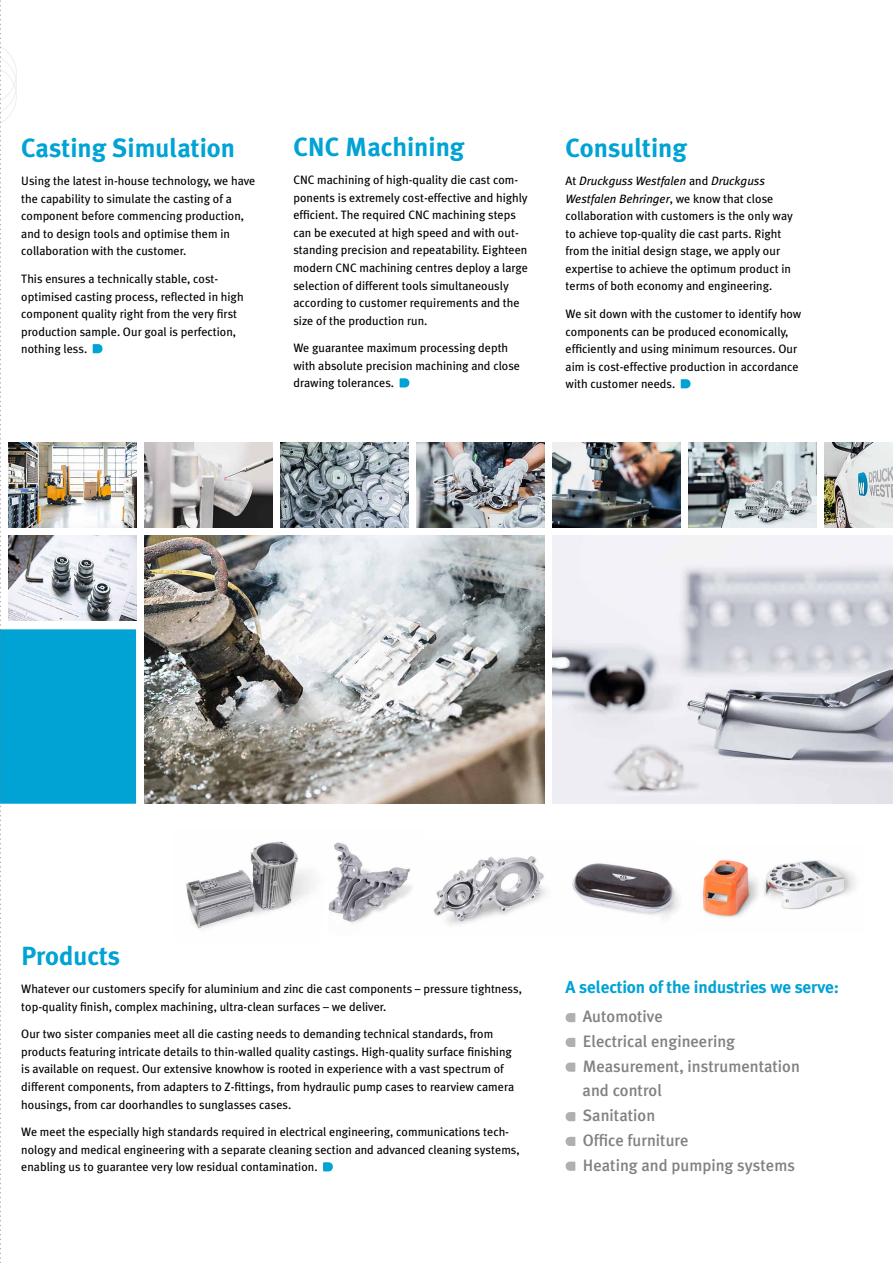
<style>
.page{position:relative;width:893px;height:1263px;background:#fff}
.page>*{position:absolute;margin:0;border:0;box-sizing:border-box;transform-origin:0 0}
.t1{font:700 26.25px "Meta Plus";color:#00a3d4}
.t2{font:700 17.25px "Meta Plus";letter-spacing:-.01em;color:#00a3d4}
.t3{font:500 16.5px/24.8px "Meta Plus";color:#818281}
.t4{font:12.15px/17.5px "Meta Plus";color:#000}
.s1{font-style:italic}
</style>
<div class="page">
<img style="left:145px;top:442px;width:127px;height:85px">
<img style="left:281px;top:442px;width:127px;height:85px">
<img style="left:417px;top:442px;width:127px;height:85px">
<img style="left:553px;top:442px;width:127px;height:85px">
<img style="left:689px;top:442px;width:127px;height:85px">
<img style="left:825px;top:442px;width:68px;height:85px">
<img style="left:145px;top:536px;width:399px;height:268px">
<img style="left:553px;top:536px;width:340px;height:268px">
<svg style="left:400px;top:378px;width:9px;height:9px"></svg>
<svg style="left:681px;top:379px;width:10px;height:9px"></svg>
<svg style="left:323px;top:1162px;width:10px;height:9px"></svg>
<svg style="left:565px;top:1013px;width:10px;height:9px"></svg>
<svg style="left:565px;top:1038px;width:10px;height:9px"></svg>
<svg style="left:565px;top:1062px;width:10px;height:10px"></svg>
<svg style="left:565px;top:1112px;width:10px;height:9px"></svg>
<svg style="left:565px;top:1137px;width:10px;height:9px"></svg>
<svg style="left:565px;top:1161px;width:10px;height:10px"></svg>
<img style="left:186px;top:841px;width:128px;height:88px">
<img style="left:328px;top:842px;width:85px;height:81px">
<img style="left:434px;top:856px;width:112px;height:69px">
<img style="left:572px;top:863px;width:107px;height:54px">
<img style="left:702px;top:860px;width:154px;height:58px">
<svg style="left:0;top:0;width:136px;height:1263px"></svg>
<h1 class="t1" style="left:21px;top:133px;width:215px">Casting Simulation</h1>
<p class="t4" style="left:21px;top:172px;width:236px">Using the latest in-house technology, we have the capability to simulate the casting of a component before commencing production, and to design tools and optimise them in collaboration with the customer.</p>
<p class="t4" style="left:21px;top:270px;width:224px">This ensures a technically stable, cost&shy;optimised casting process, reflected in high component quality right from the very first production sample. Our goal is perfection, nothing less.</p>
<h1 class="t1" style="left:293px;top:132px;width:173px">CNC Machining</h1>
<p class="t4" style="left:293px;top:171px;width:236px">CNC machining of high-quality die cast com&shy;ponents is extremely cost-effective and highly efficient. The required CNC machining steps can be executed at high speed and with out&shy;standing precision and repeatability. Eighteen modern CNC machining centres deploy a large selection of different tools simultaneously according to customer requirements and the size of the production run.</p>
<p class="t4" style="left:293px;top:339px;width:228px">We guarantee maximum processing depth with absolute precision machining and close drawing tolerances.</p>
<h1 class="t1" style="left:566px;top:133px;width:123px">Consulting</h1>
<p class="t4" style="left:566px;top:172px;width:229px">At <span class="s1">Druckguss Westfalen</span> and <span class="s1">Druckguss Westfalen Behringer</span>, we know that close collaboration with customers is the only way to achieve top-quality die cast parts. Right from the initial design stage, we apply our expertise to achieve the optimum product in terms of both economy and engineering.</p>
<p class="t4" style="left:566px;top:305px;width:237px">We sit down with the customer to identify how components can be produced economically, efficiently and using minimum resources. Our aim is cost-effective production in accordance with customer needs.</p>
<h1 class="t1" style="left:21px;top:941px;width:100px">Products</h1>
<p class="t4" style="left:21px;top:980px;width:502px">Whatever our customers specify for aluminium and zinc die cast components – pressure tightness, top-quality finish, complex machining, ultra-clean surfaces – we deliver.</p>
<p class="t4" style="left:21px;top:1025px;width:494px">Our two sister companies meet all die casting needs to demanding technical standards, from products featuring intricate details to thin-walled quality castings. High-quality surface finishing is available on request. Our extensive knowhow is rooted in experience with a vast spectrum of different components, from adapters to Z-fittings, from hydraulic pump cases to rearview camera housings, from car doorhandles to sunglasses cases.</p>
<p class="t4" style="left:21px;top:1123px;width:500px">We meet the especially high standards required in electrical engineering, communications tech&shy;nology and medical engineering with a separate cleaning section and advanced cleaning systems, enabling us to guarantee very low residual contamination.</p>
<h2 class="t2" style="left:566px;top:977px;width:275px">A selection of the industries we serve:</h2>
<h3 class="t3" style="left:583px;top:1004px;width:219px">Automotive<br>Electrical engineering<br>Measurement, instrumentation and control<br>Sanitation<br>Office furniture<br>Heating and pumping systems</h3>
</div>
